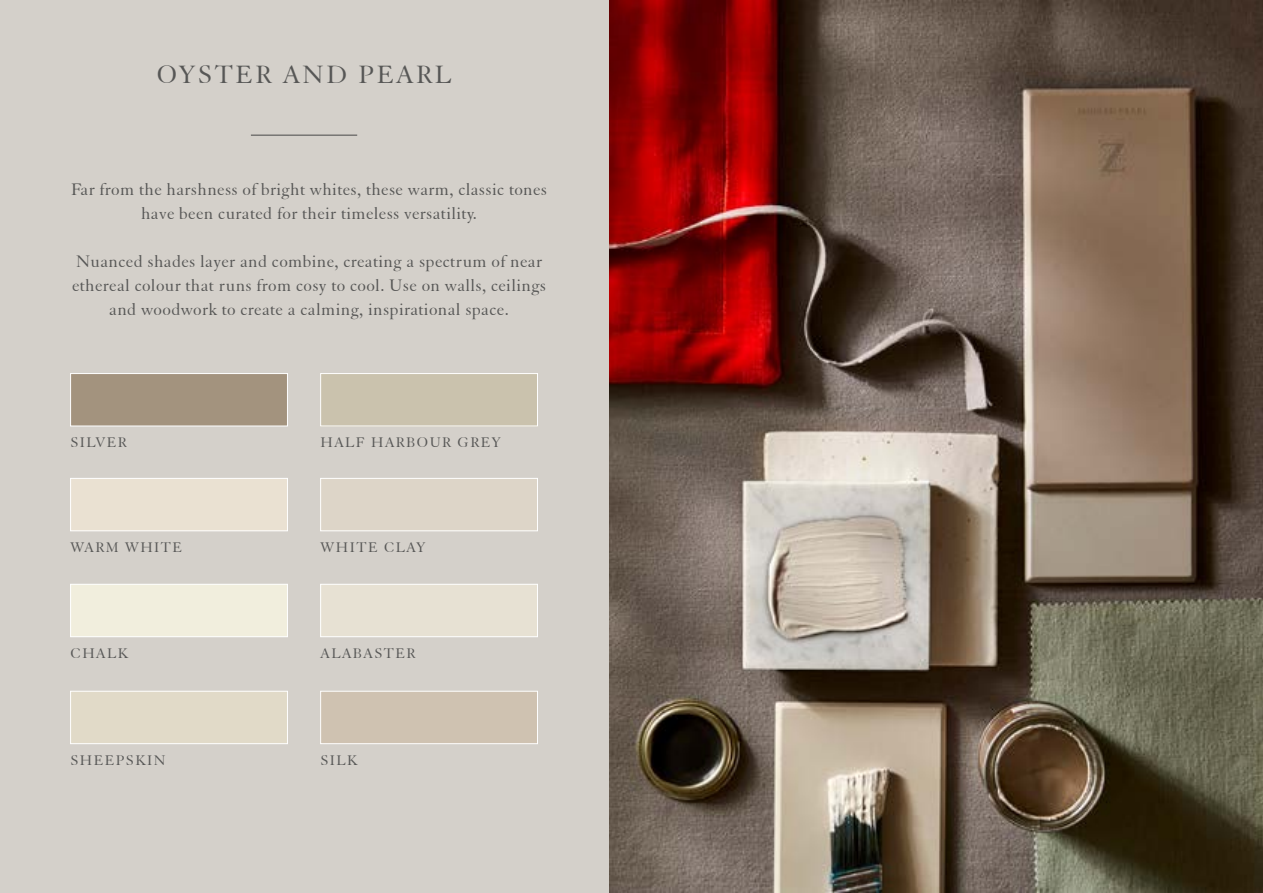
<style>
.page{position:relative;width:1263px;height:893px;background:#fff}
.page>*{position:absolute;margin:0;border:0;box-sizing:border-box;transform-origin:0 0}
.t1{font:27px "Elegant Garamond BT";letter-spacing:.1em;color:#575756}
.t2{font:18px/24px "Elegant Garamond BT";letter-spacing:.02em;color:#575756;text-align:center}
.t3{font:15px "Elegant Garamond BT";letter-spacing:.1em;color:#575756}
</style>
<div class="page">
<img style="left:608px;top:0;width:655px;height:893px">
<div style="left:0;top:0;width:608px;height:893px;background:#d4d0ca"></div>
<div style="left:72px;top:693px;width:214px;height:49px;background:#e1dac8"></div>
<div style="left:70px;top:691px;width:218px;height:53px;border:1px solid #fff"></div>
<div style="left:320px;top:691px;width:218px;height:53px;border:1px solid #fff"></div>
<hr style="left:251px;top:135px;width:106px;height:1px;background:#575756">
<div style="left:70px;top:373px;width:218px;height:53px;background:#a3937e;border:1px solid #fff"></div>
<div style="left:320px;top:373px;width:218px;height:53px;border:1px solid #fff"></div>
<div style="left:72px;top:480px;width:214px;height:49px;background:#eae1d2"></div>
<div style="left:70px;top:478px;width:218px;height:53px;border:1px solid #fff"></div>
<div style="left:320px;top:478px;width:218px;height:53px;border:1px solid #fff"></div>
<div style="left:72px;top:586px;width:214px;height:49px;background:#f1eedd"></div>
<div style="left:70px;top:584px;width:218px;height:53px;border:1px solid #fff"></div>
<div style="left:322px;top:586px;width:214px;height:49px;background:#e7e1d3"></div>
<div style="left:320px;top:584px;width:218px;height:53px;border:1px solid #fff"></div>
<h1 class="t1" style="left:157px;top:58px;width:296px">OYSTER AND PEARL</h1>
<p class="t2" style="left:71px;top:177px;width:478px">Far from the harshness of bright whites, these warm, classic tones have been curated for their timeless versatility.</p>
<p class="t2" style="left:72px;top:249px;width:476px">Nuanced shades layer and combine, creating a spectrum of near ethereal colour that runs from cosy to cool. Use on walls, ceilings and woodwork to create a calming, inspirational space.</p>
<p class="t3" style="left:71px;top:434px;width:58px">SILVER</p>
<p class="t3" style="left:321px;top:434px;width:181px">HALF HARBOUR GREY</p>
<p class="t3" style="left:71px;top:538px;width:113px">WARM WHITE</p>
<p class="t3" style="left:321px;top:538px;width:106px">WHITE CLAY</p>
<p class="t3" style="left:71px;top:644px;width:59px">CHALK</p>
<p class="t3" style="left:321px;top:644px;width:96px">ALABASTER</p>
<p class="t3" style="left:71px;top:751px;width:97px">SHEEPSKIN</p>
<p class="t3" style="left:321px;top:751px;width:39px">SILK</p>
</div>
